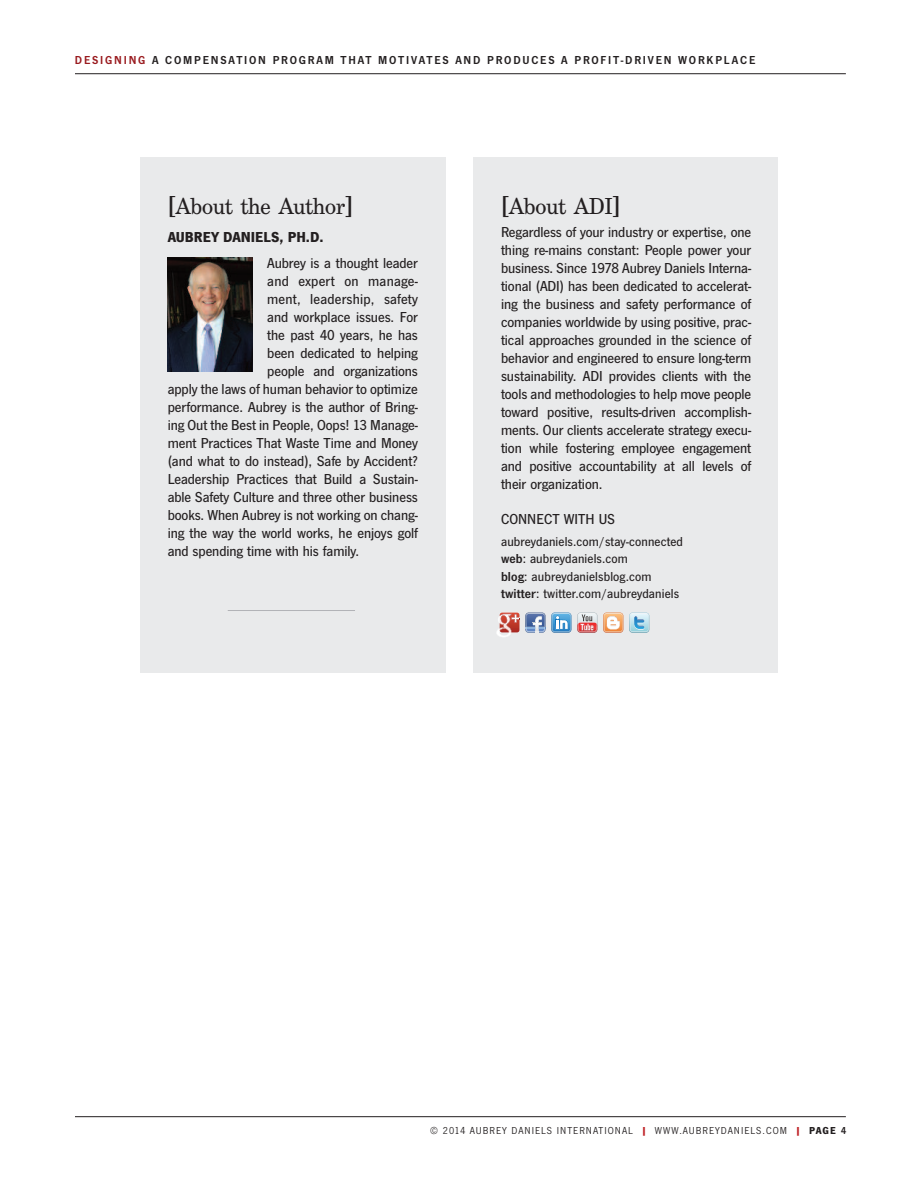
<style>
.page{position:relative;width:918px;height:1188px;background:#fff}
.page>*{position:absolute;margin:0;border:0;box-sizing:border-box;transform-origin:0 0}
.t1{font:24px "Century Sch T";letter-spacing:-.025em;color:#231f20}
.t2{font:500 15px/18px "News Got T";letter-spacing:-.005em;color:#231f20;text-align:justify}
.t3{font:700 15px "News Got T";color:#231f20}
.t4{font:500 15px "News Got T";letter-spacing:.015em;color:#231f20}
.t5{font:500 13.5px/17.2px "News Got T";letter-spacing:.01em;color:#231f20}
.t6{font:600 12px "News Got T";letter-spacing:.15em;color:#231f20}
.t7{font:10.5px "News Got T";letter-spacing:.1em;color:#231f20}
.s1{color:#991a1e}
.s2{font-size:27px}
.s3{font-weight:600}
.s4{font-weight:700;color:#be1f24}
.s5{font-weight:700}
</style>
<div class="page">
<hr style="left:75px;top:1116px;width:771px;height:1px;background:#231f20">
<hr style="left:75px;top:73px;width:771px;height:1px;background:#231f20">
<div style="left:473px;top:157px;width:305px;height:515px;background:#e9eaeb"></div>
<div style="left:140px;top:157px;width:306px;height:515px;background:#e9eaeb"></div>
<img style="left:167px;top:258px;width:85px;height:114px">
<svg style="left:629px;top:613px;width:20px;height:20px"></svg>
<svg style="left:603px;top:613px;width:20px;height:20px"></svg>
<svg style="left:577px;top:613px;width:20px;height:20px"></svg>
<svg style="left:496px;top:613px;width:75px;height:24px"></svg>
<hr style="left:228px;top:610px;width:127px;height:1px;background:#b2b3b7">
<p class="t6" style="left:75px;top:53px;width:682px"><span class="s1">DESIGNING</span> A COMPENSATION PROGRAM THAT MOTIVATES AND PRODUCES A PROFIT-DRIVEN WORKPLACE</p>
<h1 class="t1" style="left:168px;top:192px;width:187px"><span class="s2">[</span>About the Author<span class="s2">]</span></h1>
<p class="t3" style="left:168px;top:228px;width:157px">AUBREY DANIELS, PH.D.</p>
<p class="t2" style="left:267px;top:254px;width:152px">Aubrey is a thought leader</p>
<p class="t4" style="left:267px;top:272px;width:152px">and expert on manage-</p>
<p class="t2" style="left:267px;top:290px;width:152px">ment, leadership, safety</p>
<p class="t2" style="left:267px;top:308px;width:152px">and workplace issues. For</p>
<p class="t2" style="left:267px;top:326px;width:152px">the past 40 years, he has</p>
<p class="t2" style="left:267px;top:344px;width:152px">been dedicated to helping</p>
<p class="t2" style="left:267px;top:362px;width:152px">people and organizations</p>
<p class="t2" style="left:168px;top:380px;width:252px">apply the laws of human behavior to optimize</p>
<p class="t2" style="left:168px;top:398px;width:252px">performance. Aubrey is the author of Bring-</p>
<p class="t2" style="left:168px;top:416px;width:252px">ing Out the Best in People, Oops! 13 Manage-</p>
<p class="t2" style="left:168px;top:434px;width:252px">ment Practices That Waste Time and Money</p>
<p class="t2" style="left:168px;top:452px;width:252px">(and what to do instead), Safe by Accident?</p>
<p class="t2" style="left:168px;top:470px;width:252px">Leadership Practices that Build a Sustain-</p>
<p class="t2" style="left:168px;top:488px;width:252px">able Safety Culture and three other business</p>
<p class="t2" style="left:168px;top:506px;width:252px">books. When Aubrey is not working on chang-</p>
<p class="t2" style="left:168px;top:524px;width:252px">ing the way the world works, he enjoys golf</p>
<p class="t2" style="left:168px;top:542px;width:193px">and spending time with his family.</p>
<h1 class="t1" style="left:501px;top:192px;width:121px"><span class="s2">[</span>About ADI<span class="s2">]</span></h1>
<p class="t2" style="left:501px;top:223px;width:252px">Regardless of your industry or expertise, one thing re-mains constant: People power your business. Since 1978 Aubrey Daniels Interna&shy;tional (ADI) has been dedicated to accelerat&shy;ing the business and safety performance of companies worldwide by using positive, prac&shy;tical approaches grounded in the science of behavior and engineered to ensure long-term sustainability. ADI provides clients with the tools and methodologies to help move people toward positive, results-driven accomplish&shy;ments. Our clients accelerate strategy execu&shy;tion while fostering employee engagement and positive accountability at all levels of their organization.</p>
<p class="t2" style="left:501px;top:510px;width:115px">CONNECT WITH US</p>
<p class="t5" style="left:501px;top:533px;width:183px">aubreydaniels.com/stay-connected <span class="s3">web</span>: aubreydaniels.com<br><span class="s3">blog</span>: aubreydanielsblog.com <span class="s3">twitter</span>: twitter.com/aubreydaniels</p>
<p class="t7" style="left:430px;top:1124px;width:418px">© 2014 AUBREY DANIELS INTERNATIONAL <span class="s4">|</span> WWW.AUBREYDANIELS.COM <span class="s4">|</span> <span class="s5">PAGE</span> <span class="s3">4</span></p>
</div>
